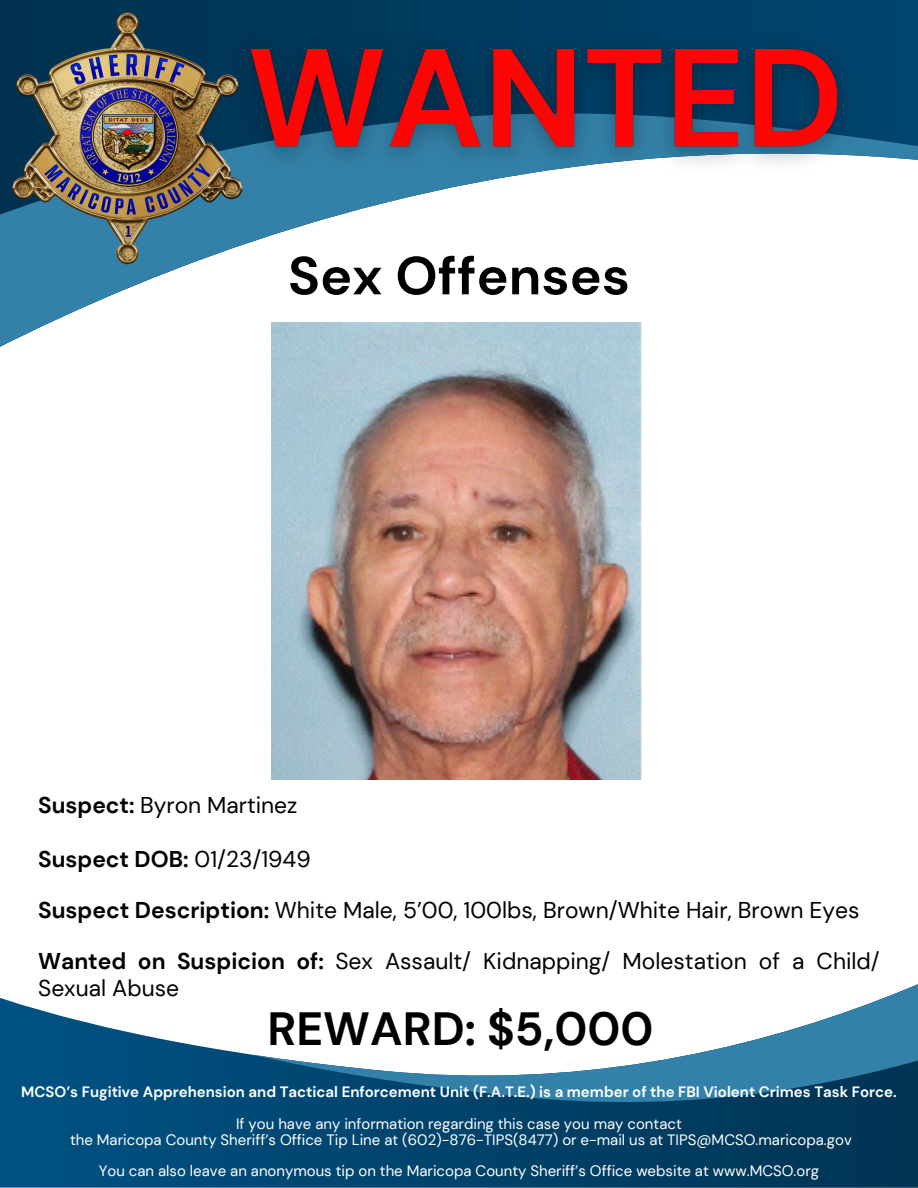
<style>
.page{position:relative;width:918px;height:1188px;background:#fff}
.page>*{position:absolute;margin:0;border:0;box-sizing:border-box;transform-origin:0 0}
.t1{font:700 53.55px "DM Sans";letter-spacing:.005em;color:#000}
.t2{font:700 46.5px "DM Sans";color:#000}
.t3{font:22.8px/27px "DM Sans";color:#000}
.t4{font:700 22.8px "DM Sans";color:#000}
.t5{font:15px "DM Sans";color:#fff}
.t6{font:700 15px "DM Sans";color:#fff}
.s1{font-weight:700}
.s2{font-weight:400}
</style>
<div class="page">
<svg style="left:0;top:998px;width:918px;height:190px;background:#17577d"></svg>
<svg style="left:254px;top:984px;width:664px;height:140px"></svg>
<svg style="left:0;top:0;width:918px;height:80px;background:#003d62"></svg>
<svg style="left:0;top:80px;width:918px;height:267px"></svg>
<img style="left:0;top:11px;width:254px;height:255px">
<img style="left:271px;top:322px;width:376px;height:457px">
<img style="left:218px;top:10px;width:652px;height:180px">
<h2 class="t1" style="left:288px;top:241px;width:343px">Sex Offenses</h2>
<p class="t3" style="left:38px;top:792px;width:261px"><span class="s1">Suspect:</span> Byron Martinez</p>
<h4 class="t4" style="left:38px;top:845px;width:274px">Suspect DOB: <span class="s2">01/23/1949</span></h4>
<h4 class="t3" style="left:38px;top:897px;width:823px"><span class="s1">Suspect Description:</span> White Male, 5’00, 100lbs, Brown/White Hair, Brown Eyes</h4>
<h4 class="t3" style="left:38px;top:947px;width:843px"><span class="s1">Wanted on Suspicion of:</span> Sex Assault/ Kidnapping/ Molestation of a Child/<br>Sexual Abuse</h4>
<p class="t2" style="left:267px;top:999px;width:388px">REWARD: $5,000</p>
<h4 class="t6" style="left:21px;top:1082px;width:877px">MCSO’s Fugitive Apprehension and Tactical Enforcement Unit (F.A.T.E.) is a member of the FBI Violent Crimes Task Force.</h4>
<p class="t5" style="left:236px;top:1114px;width:447px">If you have any information regarding this case you may contact</p>
<h3 class="t5" style="left:70px;top:1130px;width:783px">the Maricopa County Sheriff’s Office Tip Line at (602)-876-TIPS(8477) or e-mail us at TIPS@MCSO.maricopa.gov</h3>
<h5 class="t5" style="left:99px;top:1161px;width:722px">You can also leave an anonymous tip on the Maricopa County Sheriff’s Office website at www.MCSO.org</h5>
</div>
